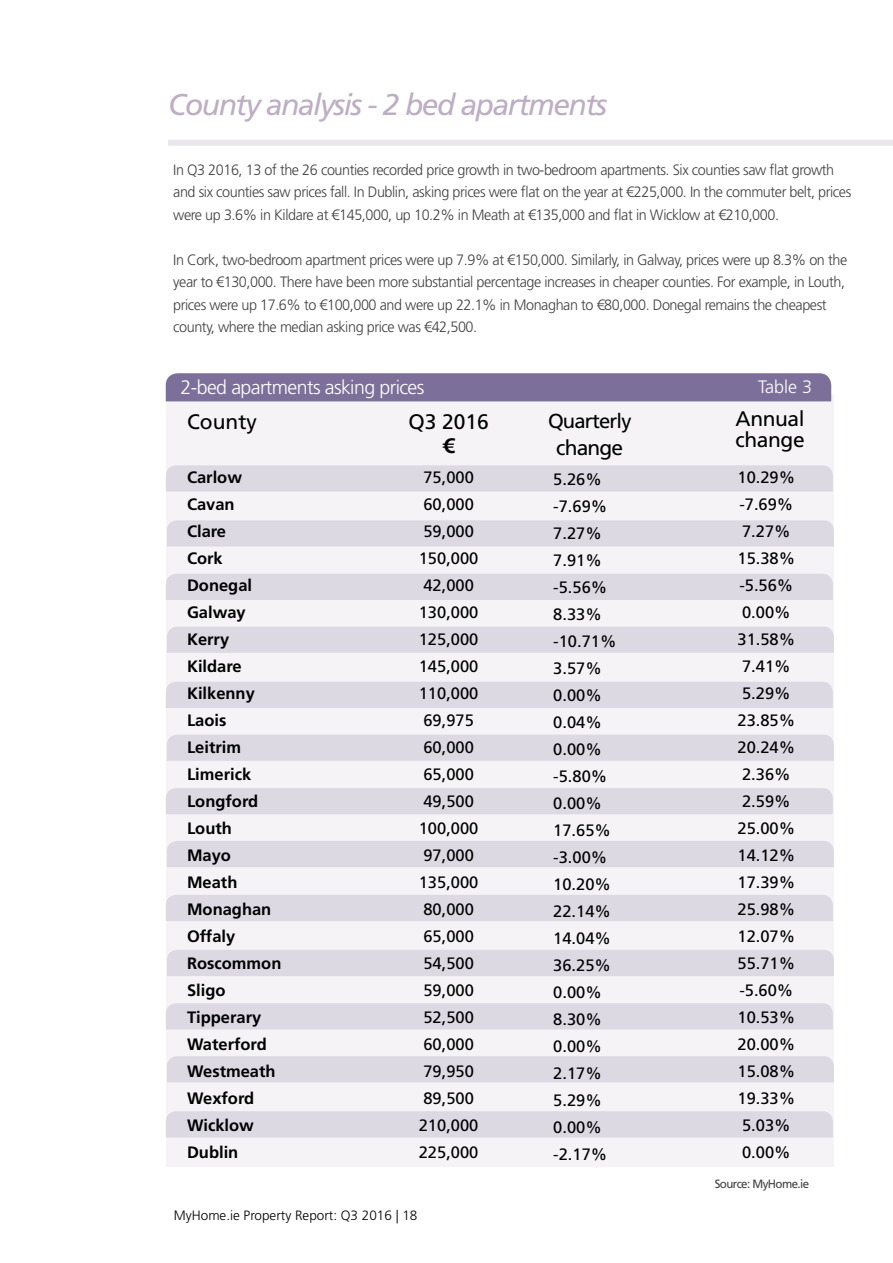
<style>
.page{position:relative;width:893px;height:1263px;background:#fff}
.page>*{position:absolute;margin:0;border:0;box-sizing:border-box;transform-origin:0 0}
.t1{font:italic 30px "Frutiger LT Std";letter-spacing:-.05em;color:#beaec4}
.t2{font:21px/21px "Frutiger LT Std";letter-spacing:-.02em;color:#000}
.t3{font:700 21px "Frutiger LT Std";color:#000}
.t4{font:20.25px "Frutiger LT Std";letter-spacing:-.04em;color:#000}
.t5{font:300 19.5px "Frutiger LT Std";letter-spacing:-.03em;color:#fff}
.t6{font:300 18px "Frutiger LT Std";color:#fff}
.t7{font:16.5px/27px "Frutiger LT Std";color:#000}
.t8{font:700 16.5px/27px "Frutiger LT Std";color:#000}
.t9{font:300 15px/22.5px "Frutiger LT Std";letter-spacing:-.03em;color:#414042;scale:.96 1}
.t10{font:300 13.5px "Frutiger LT Std";color:#000}
.t11{font:12px "Frutiger LT Std";letter-spacing:-.05em;color:#414042;scale:.96 1}
</style>
<div class="page">
<div style="left:166px;top:395px;width:667px;height:772px;background:#f5f3f6"></div>
<div style="left:168px;top:140px;width:725px;height:6px;background:#ebe6ed"></div>
<div style="left:166px;top:373px;width:665px;height:28px;background:#7c709a"></div>
<div style="left:166px;top:465px;width:667px;height:27px;background:#ddd9e3"></div>
<div style="left:167px;top:520px;width:667px;height:27px;background:#ddd9e3"></div>
<div style="left:166px;top:574px;width:667px;height:26px;background:#ddd9e3"></div>
<div style="left:167px;top:627px;width:667px;height:26px;background:#ddd9e3"></div>
<div style="left:166px;top:682px;width:667px;height:26px;background:#ddd9e3"></div>
<div style="left:167px;top:734px;width:667px;height:27px;background:#ddd9e3"></div>
<div style="left:166px;top:788px;width:667px;height:26px;background:#ddd9e3"></div>
<div style="left:167px;top:841px;width:667px;height:26px;background:#ddd9e3"></div>
<div style="left:166px;top:895px;width:667px;height:26px;background:#ddd9e3"></div>
<div style="left:167px;top:950px;width:667px;height:26px;background:#ddd9e3"></div>
<div style="left:166px;top:1003px;width:667px;height:26px;background:#ddd9e3"></div>
<div style="left:167px;top:1056px;width:667px;height:26px;background:#ddd9e3"></div>
<div style="left:166px;top:1111px;width:667px;height:26px;background:#ddd9e3"></div>
<h1 class="t1" style="left:168px;top:88px;width:440px">County analysis - 2 bed apartments</h1>
<p class="t9" style="left:173px;top:158px;width:708px">In Q3 2016, 13 of the 26 counties recorded price growth in two-bedroom apartments. Six counties saw flat growth and six counties saw prices fall. In Dublin, asking prices were flat on the year at €225,000. In the commuter belt, prices were up 3.6% in Kildare at €145,000, up 10.2% in Meath at €135,000 and flat in Wicklow at €210,000.</p>
<p class="t9" style="left:173px;top:248px;width:703px">In Cork, two-bedroom apartment prices were up 7.9% at €150,000. Similarly, in Galway, prices were up 8.3% on the year to €130,000. There have been more substantial percentage increases in cheaper counties. For example, in Louth, prices were up 17.6% to €100,000 and were up 22.1% in Monaghan to €80,000. Donegal remains the cheapest county, where the median asking price was €42,500.</p>
<h3 class="t5" style="left:181px;top:376px;width:245px">2-bed apartments asking prices</h3>
<p class="t6" style="left:758px;top:376px;width:56px">Table 3</p>
<h2 class="t2" style="left:187px;top:411px;width:71px">County</h2>
<p class="t8" style="left:187px;top:464px;width:96px">Carlow<br>Cavan<br>Clare<br>Cork<br>Donegal<br>Galway<br>Kerry<br>Kildare<br>Kilkenny<br>Laois<br>Leitrim<br>Limerick<br>Longford<br>Louth<br>Mayo<br>Meath<br>Monaghan<br>Offaly<br>Roscommon<br>Sligo<br>Tipperary<br>Waterford<br>Westmeath<br>Wexford<br>Wicklow<br>Dublin</p>
<h2 class="t2" style="left:736px;top:409px;width:71px">Annual change</h2>
<h3 class="t4" style="left:548px;top:409px;width:85px">Quarterly</h3>
<h2 class="t2" style="left:556px;top:437px;width:68px">change</h2>
<h2 class="t2" style="left:408px;top:412px;width:82px">Q3 2016</h2>
<h2 class="t3" style="left:443px;top:434px;width:13px">€</h2>
<p class="t7" style="left:419px;top:464px;width:61px">75,000<br>60,000<br>59,000<br>150,000<br>42,000<br>130,000<br>125,000<br>145,000<br>110,000<br>69,975<br>60,000<br>65,000<br>49,500<br>100,000<br>97,000<br>135,000<br>80,000<br>65,000<br>54,500<br>59,000<br>52,500<br>60,000<br>79,950<br>89,500<br>210,000<br>225,000</p>
<p class="t7" style="left:553px;top:466px;width:65px">5.26% -7.69%<br>7.27%<br>7.91% -5.56%<br>8.33% -10.71%<br>3.57%<br>0.00%<br>0.04%<br>0.00% -5.80%<br>0.00%<br>17.65% -3.00%<br>10.20%<br>22.14%<br>14.04%<br>36.25%<br>0.00%<br>8.30%<br>0.00%<br>2.17%<br>5.29%<br>0.00% -2.17%</p>
<p class="t7" style="left:737px;top:463px;width:59px">10.29% -7.69%<br>7.27%<br>15.38% -5.56%<br>0.00%<br>31.58%<br>7.41%<br>5.29%<br>23.85%<br>20.24%<br>2.36%<br>2.59%<br>25.00%<br>14.12%<br>17.39%<br>25.98%<br>12.07%<br>55.71% -5.60%<br>10.53%<br>20.00%<br>15.08%<br>19.33%<br>5.03%<br>0.00%</p>
<p class="t11" style="left:715px;top:1177px;width:100px">Source: MyHome.ie</p>
<p class="t10" style="left:174px;top:1208px;width:245px">MyHome.ie Property Report: Q3 2016 | 18</p>
</div>
